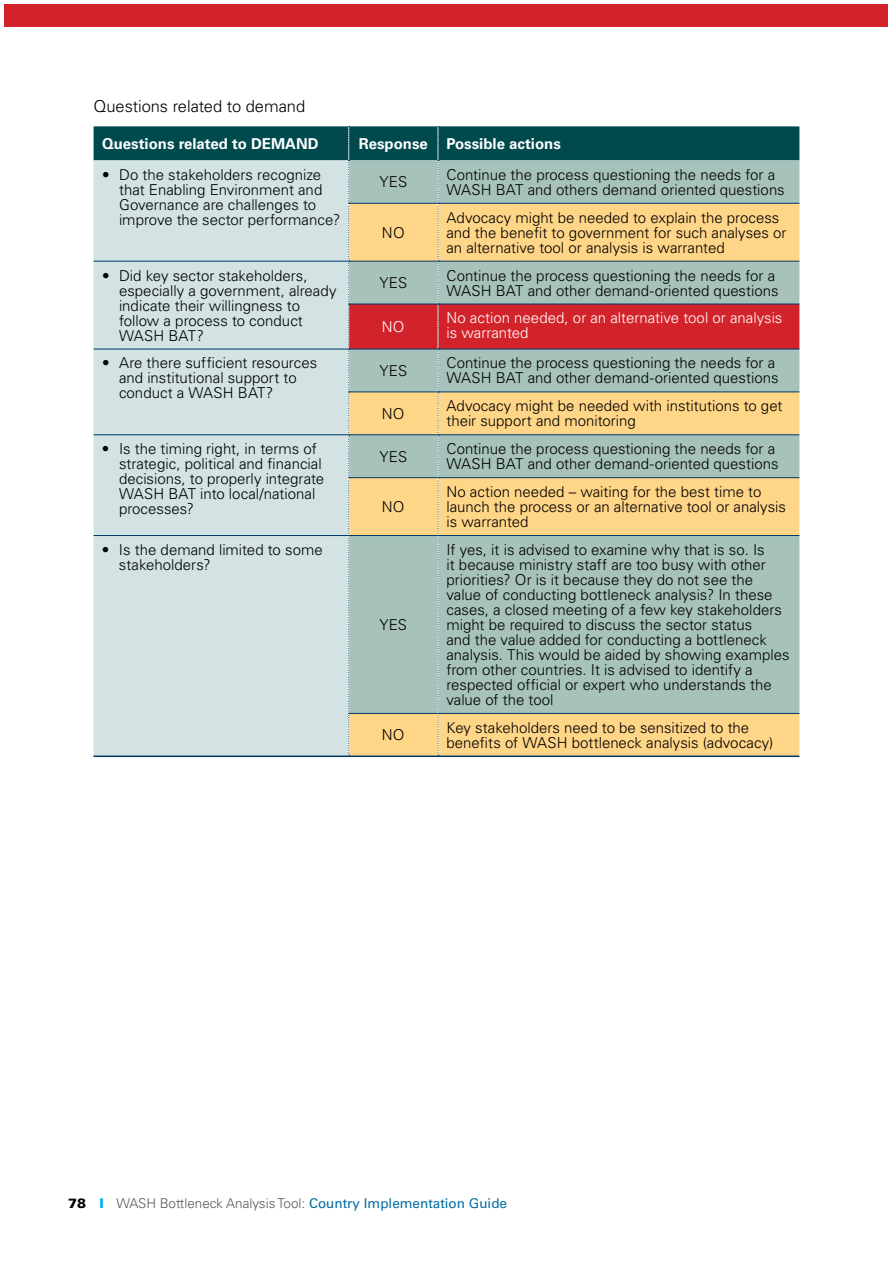
<style>
.page{position:relative;width:893px;height:1263px;background:#fff}
.page>*{position:absolute;margin:0;border:0;box-sizing:border-box;transform-origin:0 0}
.t1{font:300 16.5px "Univers LT Std";letter-spacing:-.005em;color:#000}
.t2{font:300 15px/15px "Univers LT Std";color:#000}
.t3{font:300 15px/15px "Univers LT Std";color:#fff}
.t4{font:700 15px "Univers LT Std";color:#fff}
.t5{font:300 13.5px "Univers LT Std";color:#58595b}
.s1{font-weight:900;color:#000}
.s2{font-weight:900;color:#00aeef}
.s3{font-weight:400;color:#006da2}
</style>
<div class="page">
<div style="left:5px;top:4px;width:883px;height:23px;background:#d2232a"></div>
<svg style="left:94px;top:126px;width:705px;height:629px;background:#bec1b1"></svg>
<hr style="left:94px;top:755px;width:255px;height:2px;background:#003665">
<hr style="left:349px;top:755px;width:89px;height:2px;background:#003665">
<hr style="left:438px;top:755px;width:361px;height:2px;background:#003665">
<p class="t1" style="left:94px;top:96px;width:213px">Questions related to demand</p>
<p class="t4" style="left:102px;top:135px;width:218px">Questions related to DEMAND</p>
<p class="t4" style="left:359px;top:135px;width:204px">Response Possible actions</p>
<p class="t2" style="left:119px;top:167px;width:223px;text-indent:-17px">• Do the stakeholders recognize that Enabling Environment and<br>Governance are challenges to improve the sector performance?</p>
<p class="t2" style="left:379px;top:174px;width:29px">YES</p>
<p class="t2" style="left:446px;top:167px;width:340px">Continue the process questioning the needs for a<br>WASH BAT and others demand oriented questions</p>
<p class="t2" style="left:382px;top:225px;width:24px">NO</p>
<p class="t2" style="left:446px;top:210px;width:342px">Advocacy might be needed to explain the process and the benefit to government for such analyses or an alternative tool or analysis is warranted</p>
<p class="t2" style="left:119px;top:268px;width:219px;text-indent:-17px">• Did key sector stakeholders, especially a government, already indicate their willingness to follow a process to conduct<br>WASH BAT?</p>
<p class="t2" style="left:379px;top:275px;width:29px">YES</p>
<p class="t2" style="left:446px;top:268px;width:334px">Continue the process questioning the needs for a<br>WASH BAT and other demand-oriented questions</p>
<p class="t3" style="left:382px;top:319px;width:24px">NO</p>
<p class="t3" style="left:446px;top:311px;width:337px">No action needed, or an alternative tool or analysis is warranted</p>
<p class="t2" style="left:119px;top:356px;width:200px;text-indent:-17px">• Are there sufficient resources and institutional support to conduct a WASH BAT?</p>
<p class="t2" style="left:379px;top:363px;width:29px">YES</p>
<p class="t2" style="left:446px;top:356px;width:334px">Continue the process questioning the needs for a<br>WASH BAT and other demand-oriented questions</p>
<p class="t2" style="left:382px;top:406px;width:24px">NO</p>
<p class="t2" style="left:446px;top:398px;width:338px">Advocacy might be needed with institutions to get their support and monitoring</p>
<p class="t2" style="left:119px;top:441px;width:207px;text-indent:-17px">• Is the timing right, in terms of strategic, political and financial decisions, to properly integrate<br>WASH BAT into local/national processes?</p>
<p class="t2" style="left:379px;top:449px;width:29px">YES</p>
<p class="t2" style="left:446px;top:441px;width:334px">Continue the process questioning the needs for a<br>WASH BAT and other demand-oriented questions</p>
<p class="t2" style="left:446px;top:484px;width:341px">No action needed – waiting for the best time to launch the process or an alternative tool or analysis is warranted</p>
<p class="t2" style="left:382px;top:499px;width:24px">NO</p>
<p class="t2" style="left:119px;top:542px;width:205px;text-indent:-17px">• Is the demand limited to some stakeholders?</p>
<p class="t2" style="left:379px;top:617px;width:29px">YES</p>
<p class="t2" style="left:446px;top:542px;width:345px">If yes, it is advised to examine why that is so. Is<br>it because ministry staff are too busy with other priorities? Or is it because they do not see the value of conducting bottleneck analysis? In these cases, a closed meeting of a few key stakeholders might be required to discuss the sector status<br>and the value added for conducting a bottleneck analysis. This would be aided by showing examples from other countries. It is advised to identify a respected official or expert who understands the value of the tool</p>
<p class="t2" style="left:382px;top:727px;width:24px">NO</p>
<p class="t2" style="left:446px;top:720px;width:328px">Key stakeholders need to be sensitized to the benefits of WASH bottleneck analysis (advocacy)</p>
<p class="t5" style="left:68px;top:1195px;width:441px"><span class="s1">78</span> <span class="s2">I</span> WASH Bottleneck Analysis Tool: <span class="s3">Country Implementation Guide</span></p>
</div>
